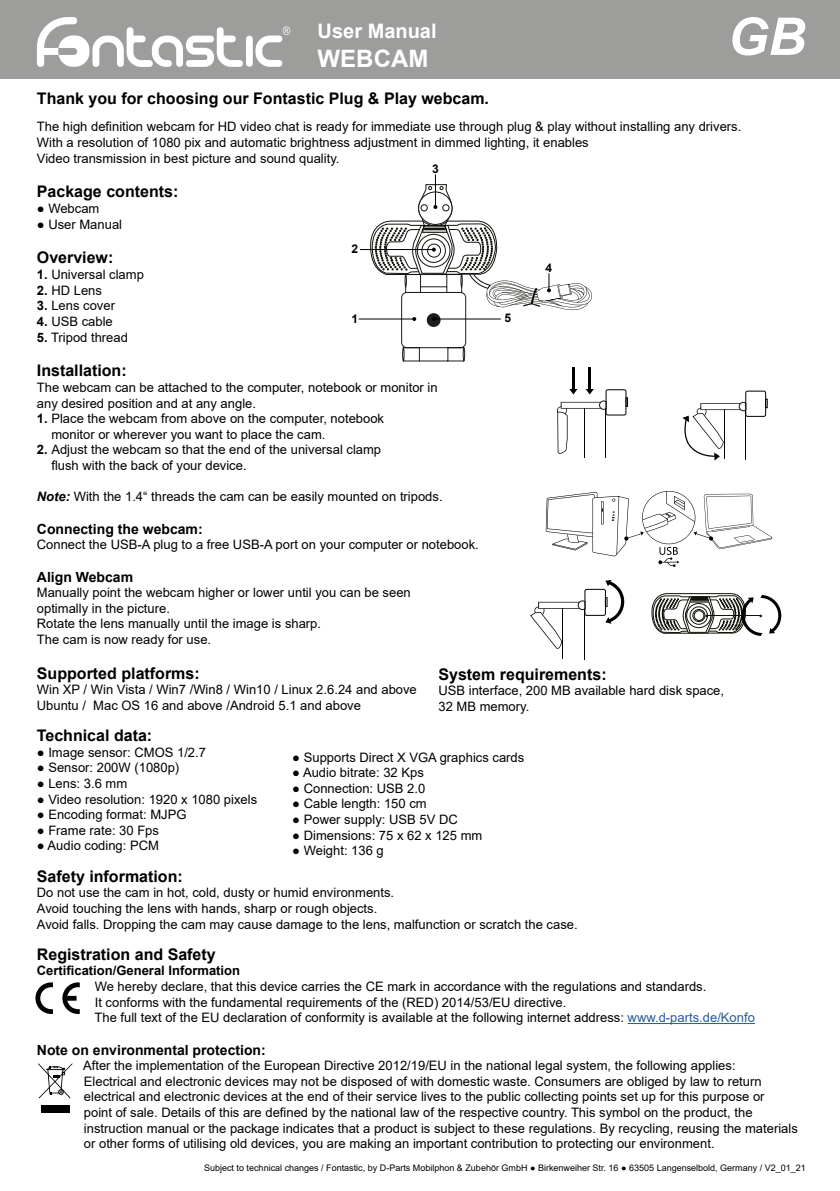
<style>
.page{position:relative;width:840px;height:1191px;background:#fff}
.page>*{position:absolute;margin:0;border:0;box-sizing:border-box;transform-origin:0 0}
.t1{font:italic 700 52px "Arial";color:#fff}
.t2{font:700 24px "Arial";color:#fff}
.t3{font:700 20px "Arial";color:#fff}
.t4{font:700 16px "Arial";color:#000}
.t5{font:700 14px "Arial";color:#000}
.t6{font:13px/15.6px "Arial";color:#000}
.t7{font:700 13px "Arial";color:#000}
.t8{font:700 12px "Arial";color:#000}
.t9{font:9px "Arial";color:#000}
.s1{font-weight:700}
.s2{font-weight:700;font-style:italic}
.s3{color:#275b9b}
</style>
<div class="page">
<hr style="left:627px;top:1023px;width:127px;height:1px;background:#275b9b">
<svg style="left:35px;top:982px;width:18px;height:32px"></svg>
<svg style="left:62px;top:982px;width:18px;height:32px"></svg>
<div style="left:41px;top:1105px;width:28px;height:7px;background:#000"></div>
<svg style="left:38px;top:1063px;width:34px;height:35px"></svg>
<hr style="left:605px;top:409px;width:1px;height:49px;background:#000">
<hr style="left:584px;top:408px;width:1px;height:50px;background:#000">
<hr style="left:572px;top:367px;width:2px;height:24px;background:#000">
<hr style="left:588px;top:367px;width:2px;height:24px;background:#000">
<svg style="left:557px;top:389px;width:70px;height:65px"></svg>
<svg style="left:682px;top:391px;width:85px;height:69px"></svg>
<svg style="left:545px;top:491px;width:226px;height:76px"></svg>
<hr style="left:584px;top:609px;width:1px;height:51px;background:#000">
<hr style="left:562px;top:608px;width:1px;height:51px;background:#000">
<svg style="left:530px;top:580px;width:94px;height:69px"></svg>
<svg style="left:651px;top:593px;width:129px;height:43px"></svg>
<div style="left:0;top:0;width:839px;height:79px;background:#9d9d9c"></div>
<svg style="left:37px;top:17px;width:253px;height:50px"></svg>
<hr style="left:358px;top:318px;width:56px;height:1px;background:#000">
<hr style="left:359px;top:249px;width:74px;height:1px;background:#000">
<svg style="left:370px;top:184px;width:221px;height:177px"></svg>
<hr style="left:434px;top:174px;width:1px;height:32px;background:#000">
<h3 class="t3" style="left:317px;top:17px;width:120px">User Manual</h3>
<h2 class="t2" style="left:317px;top:41px;width:112px">WEBCAM</h2>
<h1 class="t1" style="left:727px;top:2px;width:79px">GB</h1>
<p class="t4" style="left:37px;top:87px;width:453px">Thank you for choosing our Fontastic Plug &amp; Play webcam.</p>
<p class="t6" style="left:37px;top:119px;width:705px">The high definition webcam for HD video chat is ready for immediate use through plug &amp; play without installing any drivers.<br>With a resolution of 1080 pix and automatic brightness adjustment in dimmed lighting, it enables<br>Video transmission in best picture and sound quality.</p>
<p class="t4" style="left:37px;top:180px;width:143px">Package contents:</p>
<p class="t6" style="left:37px;top:201px;width:64px">● Webcam</p>
<p class="t6" style="left:37px;top:216px;width:87px">● User Manual</p>
<p class="t4" style="left:37px;top:246px;width:78px">Overview:</p>
<p class="t6" style="left:37px;top:267px;width:108px"><span class="s1">1.</span> Universal clamp</p>
<p class="t6" style="left:37px;top:282px;width:67px"><span class="s1">2.</span> HD Lens</p>
<p class="t6" style="left:37px;top:298px;width:80px"><span class="s1">3.</span> Lens cover</p>
<p class="t6" style="left:37px;top:313px;width:77px"><span class="s1">4.</span> USB cable</p>
<p class="t6" style="left:37px;top:329px;width:93px"><span class="s1">5.</span> Tripod thread</p>
<p class="t4" style="left:37px;top:359px;width:91px">Installation:</p>
<p class="t6" style="left:37px;top:379px;width:402px">The webcam can be attached to the computer, notebook or monitor in any desired position and at any angle.</p>
<p class="t6" style="left:51px;top:411px;width:334px;text-indent:-14px"><span class="s1">1.</span> Place the webcam from above on the computer, notebook monitor or wherever you want to place the cam.</p>
<p class="t6" style="left:51px;top:442px;width:331px;text-indent:-14px"><span class="s1">2.</span> Adjust the webcam so that the end of the universal clamp flush with the back of your device.</p>
<p class="t6" style="left:37px;top:489px;width:407px"><span class="s2">Note:</span> With the 1.4“ threads the cam can be easily mounted on tripods.</p>
<p class="t5" style="left:37px;top:519px;width:167px">Connecting the webcam:</p>
<p class="t6" style="left:37px;top:537px;width:443px">Connect the USB-A plug to a free USB-A port on your computer or notebook.</p>
<p class="t5" style="left:37px;top:567px;width:98px">Align Webcam</p>
<p class="t6" style="left:37px;top:585px;width:375px">Manually point the webcam higher or lower until you can be seen optimally in the picture.<br>Rotate the lens manually until the image is sharp.<br>The cam is now ready for use.</p>
<p class="t4" style="left:37px;top:662px;width:164px">Supported platforms:</p>
<p class="t6" style="left:37px;top:682px;width:381px">Win XP / Win Vista / Win7 /Win8 / Win10 / Linux 2.6.24 and above<br>Ubuntu / Mac OS 16 and above /Android 5.1 and above</p>
<p class="t4" style="left:37px;top:724px;width:117px">Technical data:</p>
<p class="t6" style="left:37px;top:744px;width:170px">● Image sensor: CMOS 1/2.7</p>
<p class="t6" style="left:37px;top:760px;width:144px">● Sensor: 200W (1080p)</p>
<p class="t6" style="left:37px;top:775px;width:92px">● Lens: 3.6 mm</p>
<p class="t6" style="left:37px;top:791px;width:222px">● Video resolution: 1920 x 1080 pixels</p>
<p class="t6" style="left:37px;top:807px;width:151px">● Encoding format: MJPG</p>
<p class="t6" style="left:37px;top:822px;width:124px">● Frame rate: 30 Fps</p>
<p class="t6" style="left:37px;top:838px;width:124px">● Audio coding: PCM</p>
<p class="t4" style="left:37px;top:864px;width:147px">Safety information:</p>
<p class="t6" style="left:37px;top:885px;width:542px">Do not use the cam in hot, cold, dusty or humid environments.<br>Avoid touching the lens with hands, sharp or rough objects.<br>Avoid falls. Dropping the cam may cause damage to the lens, malfunction or scratch the case.</p>
<p class="t4" style="left:37px;top:942px;width:180px">Registration and Safety</p>
<p class="t7" style="left:37px;top:961px;width:204px">Certification/General Information</p>
<p class="t6" style="left:94px;top:978px;width:661px">We hereby declare, that this device carries the CE mark in accordance with the regulations and standards.<br>It conforms with the fundamental requirements of the (RED) 2014/53/EU directive.<br>The full text of the EU declaration of conformity is available at the following internet address: <span class="s3">www.d-parts.de/Konfo</span></p>
<p class="t5" style="left:37px;top:1039px;width:230px">Note on environmental protection:</p>
<p class="t6" style="left:83px;top:1057px;width:715px">After the implementation of the European Directive 2012/19/EU in the national legal system, the following applies:<br>Electrical and electronic devices may not be disposed of with domestic waste. Consumers are obliged by law to return electrical and electronic devices at the end of their service lives to the public collecting points set up for this purpose or<br>point of sale. Details of this are defined by the national law of the respective country. This symbol on the product, the instruction manual or the package indicates that a product is subject to these regulations. By recycling, reusing the materials or other forms of utilising old devices, you are making an important contribution to protecting our environment.</p>
<p class="t8" style="left:432px;top:160px;width:8px">3</p>
<p class="t8" style="left:351px;top:240px;width:8px">2</p>
<p class="t8" style="left:545px;top:259px;width:8px">4</p>
<p class="t8" style="left:504px;top:310px;width:8px">5</p>
<p class="t8" style="left:351px;top:310px;width:8px">1</p>
<p class="t4" style="left:438px;top:663px;width:170px">System requirements:</p>
<p class="t6" style="left:438px;top:683px;width:287px">USB interface, 200 MB available hard disk space,<br>32 MB memory.</p>
<p class="t6" style="left:292px;top:749px;width:233px">● Supports Direct X VGA graphics cards</p>
<p class="t6" style="left:292px;top:765px;width:133px">● Audio bitrate: 32 Kps</p>
<p class="t6" style="left:292px;top:780px;width:134px">● Connection: USB 2.0</p>
<p class="t6" style="left:292px;top:796px;width:136px">● Cable length: 150 cm</p>
<p class="t6" style="left:292px;top:811px;width:167px">● Power supply: USB 5V DC</p>
<p class="t6" style="left:292px;top:827px;width:191px">● Dimensions: 75 x 62 x 125 mm</p>
<p class="t6" style="left:292px;top:843px;width:93px">● Weight: 136 g</p>
<p class="t9" style="left:204px;top:1161px;width:603px">Subject to technical changes / Fontastic, by D-Parts Mobilphon &amp; Zubehör GmbH ● Birkenweiher Str. 16 ● 63505 Langenselbold, Germany / V2_01_21</p>
</div>
